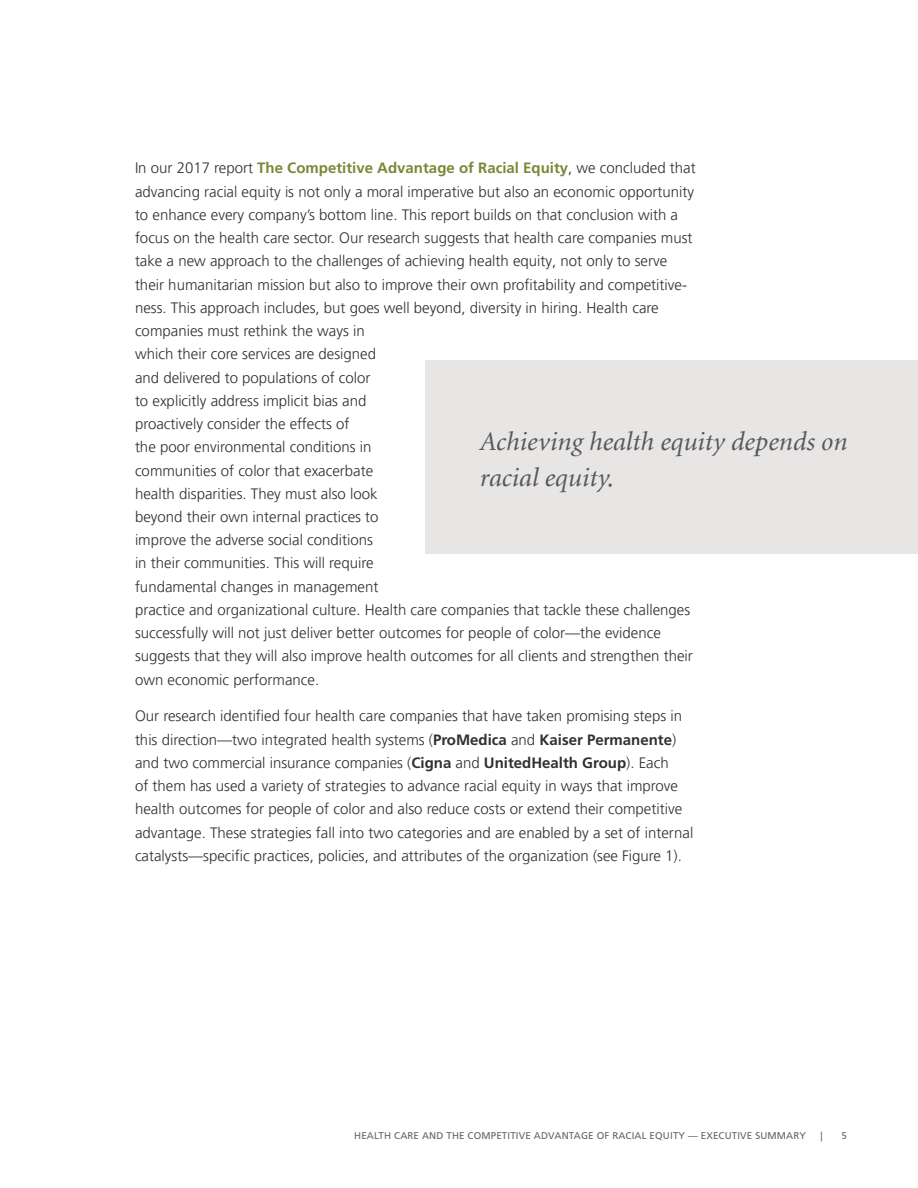
<style>
.page{position:relative;width:918px;height:1188px;background:#fff}
.page>*{position:absolute;margin:0;border:0;box-sizing:border-box;transform-origin:0 0}
.t1{font:italic 27px/36px "Minion";color:#57585a}
.t2{font:300 15px/23.2px "Frutiger LT Pro";color:#312f30}
.t3{font:700 15px "Frutiger LT Std";color:#778936}
.t4{font:9.75px "Frutiger LT Std";letter-spacing:.015em;color:#636366}
.s1{font-family:"Frutiger LT Pro";font-weight:300;color:#312f30}
.s2{font-family:"Frutiger LT Std";font-weight:700}
</style>
<div class="page">
<div style="left:426px;top:361px;width:492px;height:193px;background:#e8e5e5"></div>
<p class="t3" style="left:135px;top:159px;width:562px"><span class="s1">In our 2017 report</span> The Competitive Advantage of Racial Equity<span class="s1">, we concluded that</span></p>
<p class="t2" style="left:135px;top:180px;width:561px">advancing racial equity is not only a moral imperative but also an economic opportunity to enhance every company’s bottom line. This report builds on that conclusion with a focus on the health care sector. Our research suggests that health care companies must take a new approach to the challenges of achieving health equity, not only to serve their humanitarian mission but also to improve their own profitability and competitive&shy;ness. This approach includes, but goes well beyond, diversity in hiring. Health care companies must rethink the ways in<br>which their core services are designed<br>and delivered to populations of color<br>to explicitly address implicit bias and<br>proactively consider the effects of<br>the poor environmental conditions in<br>communities of color that exacerbate<br>health disparities. They must also look<br>beyond their own internal practices to<br>improve the adverse social conditions<br>in their communities. This will require<br>fundamental changes in management<br>practice and organizational culture. Health care companies that tackle these challenges successfully will not just deliver better outcomes for people of color—the evidence suggests that they will also improve health outcomes for all clients and strengthen their own economic performance.</p>
<p class="t2" style="left:135px;top:705px;width:560px">Our research identified four health care companies that have taken promising steps in this direction—two integrated health systems (<span class="s2">ProMedica</span> and <span class="s2">Kaiser Permanente</span>) and two commercial insurance companies (<span class="s2">Cigna</span> and <span class="s2">UnitedHealth Group</span>). Each<br>of them has used a variety of strategies to advance racial equity in ways that improve health outcomes for people of color and also reduce costs or extend their competitive advantage. These strategies fall into two categories and are enabled by a set of internal catalysts—specific practices, policies, and attributes of the organization (see Figure 1).</p>
<h1 class="t1" style="left:480px;top:424px;width:369px">Achieving health equity depends on racial equity.</h1>
<p class="t4" style="left:354px;top:1130px;width:453px">HEALTH CARE AND THE COMPETITIVE ADVANTAGE OF RACIAL EQUITY — EXECUTIVE SUMMARY</p>
<p class="t4" style="left:820px;top:1130px;width:4px">|</p>
<p class="t4" style="left:841px;top:1130px;width:7px">5</p>
</div>
